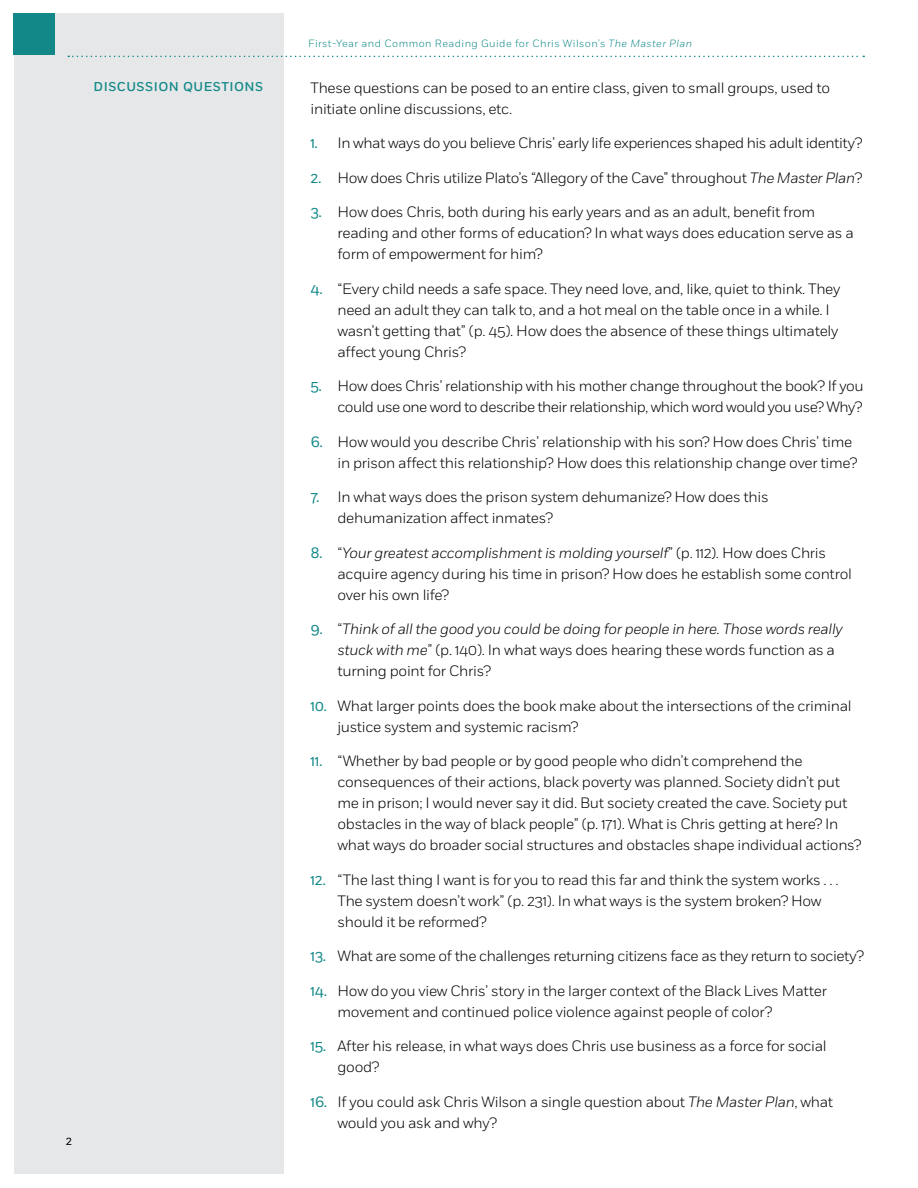
<style>
.page{position:relative;width:918px;height:1188px;background:#fff}
.page>*{position:absolute;margin:0;border:0;box-sizing:border-box;transform-origin:0 0}
.t1{font:300 15px/21px "Fort";letter-spacing:-.02em;color:#000}
.t2{font:italic 300 15px/21px "Fort";letter-spacing:-.02em;color:#000}
.t3{font:500 12.75px "Fort";letter-spacing:.04em;color:#128988}
.t4{font:12px "Fort";color:#000}
.t5{font:300 10.5px "Fort";letter-spacing:.04em;color:#128988}
.s1{font-style:italic}
.s2{font-weight:400;color:#128988}
.s3{font-weight:400;font-style:normal;color:#128988}
.s4{font-style:normal}
</style>
<div class="page">
<div style="left:14px;top:14px;width:270px;height:1160px;background:#e6e7e8"></div>
<div style="left:14px;top:14px;width:41px;height:41px;background:#128988"></div>
<svg style="left:68px;top:56px;width:796px;height:1px"></svg>
<p class="t4" style="left:66px;top:1134px;width:8px">2</p>
<p class="t5" style="left:308px;top:37px;width:385px">First-Year and Common Reading Guide for Chris Wilson’s <span class="s1">The Master Plan</span></p>
<p class="t3" style="left:94px;top:79px;width:8px">DIS</p>
<p class="t3" style="left:117px;top:79px;width:146px">CUSSION QUESTIONS</p>
<p class="t1" style="left:310px;top:77px;width:521px">These questions can be posed to an entire class, given to small groups, used to initiate online discussions, etc.</p>
<p class="t1" style="left:310px;top:132px;width:553px"><span class="s2">1.</span> In what ways do you believe Chris’ early life experiences shaped his adult identity?</p>
<p class="t1" style="left:310px;top:167px;width:553px"><span class="s2">2.</span> How does Chris utilize Plato’s “Allegory of the Cave” throughout <span class="s1">The Master Plan</span>?</p>
<p class="t1" style="left:338px;top:201px;width:518px;text-indent:-27px"><span class="s2">3.</span> How does Chris, both during his early years and as an adult, benefit from reading and other forms of education? In what ways does education serve as a form of empowerment for him?</p>
<p class="t1" style="left:338px;top:278px;width:504px;text-indent:-27px"><span class="s2">4.</span> “Every child needs a safe space. They need love, and, like, quiet to think. They need an adult they can talk to, and a hot meal on the table once in a while. I wasn’t getting that” (p. 45). How does the absence of these things ultimately affect young Chris?</p>
<p class="t1" style="left:310px;top:375px;width:555px;text-align:right"><span class="s2">5.</span> How does Chris’ relationship with his mother change throughout the book? If you could use one word to describe their relationship, which word would you use? Why?</p>
<p class="t1" style="left:338px;top:431px;width:521px;text-indent:-27px"><span class="s2">6.</span> How would you describe Chris’ relationship with his son? How does Chris’ time in prison affect this relationship? How does this relationship change over time?</p>
<p class="t1" style="left:338px;top:486px;width:433px;text-indent:-27px"><span class="s2">7.</span> In what ways does the prison system dehumanize? How does this dehumanization affect inmates?</p>
<p class="t1" style="left:338px;top:542px;width:516px;text-indent:-27px"><span class="s2">8.</span> “<span class="s1">Your greatest accomplishment is molding yourself</span>” (p. 112). How does Chris acquire agency during his time in prison? How does he establish some control over his own life?</p>
<p class="t2" style="left:338px;top:618px;width:507px;text-indent:-27px"><span class="s3">9.</span> <span class="s4">“</span>Think of all the good you could be doing for people in here. Those words really stuck with me<span class="s4">” (p. 140). In what ways does hearing these words function as a turning point for Chris?</span></p>
<p class="t1" style="left:338px;top:695px;width:516px;text-indent:-27px"><span class="s2">10.</span> What larger points does the book make about the intersections of the criminal justice system and systemic racism?</p>
<p class="t1" style="left:338px;top:750px;width:526px;text-indent:-27px"><span class="s2">11.</span> “Whether by bad people or by good people who didn’t comprehend the consequences of their actions, black poverty was planned. Society didn’t put me in prison; I would never say it did. But society created the cave. Society put obstacles in the way of black people” (p. 171). What is Chris getting at here? In what ways do broader social structures and obstacles shape individual actions?</p>
<p class="t1" style="left:338px;top:869px;width:503px;text-indent:-27px"><span class="s2">12.</span> “The last thing I want is for you to read this far and think the system works . . .<br>The system doesn’t work” (p. 231). In what ways is the system broken? How should it be reformed?</p>
<p class="t1" style="left:310px;top:945px;width:555px"><span class="s2">13.</span> What are some of the challenges returning citizens face as they return to society?</p>
<p class="t1" style="left:338px;top:980px;width:491px;text-indent:-27px"><span class="s2">14.</span> How do you view Chris’ story in the larger context of the Black Lives Matter movement and continued police violence against people of color?</p>
<p class="t1" style="left:338px;top:1035px;width:491px;text-indent:-27px"><span class="s2">15.</span> After his release, in what ways does Chris use business as a force for social good?</p>
<p class="t1" style="left:338px;top:1091px;width:497px;text-indent:-27px"><span class="s2">16.</span> If you could ask Chris Wilson a single question about <span class="s1">The Master Plan</span>, what would you ask and why?</p>
</div>
